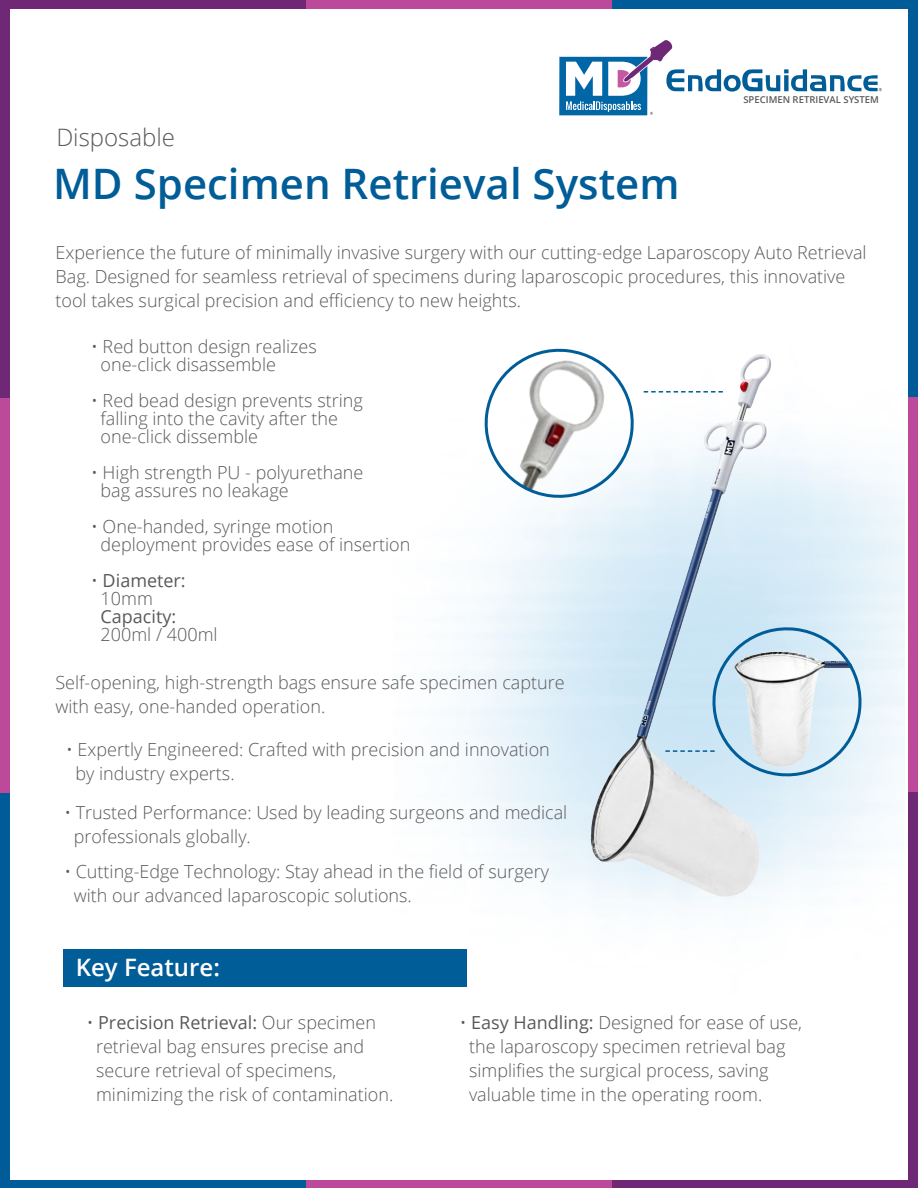
<style>
.page{position:relative;width:918px;height:1188px;background:#fff}
.page>*{position:absolute;margin:0;border:0;box-sizing:border-box;transform-origin:0 0}
.t1{font:600 42px "Open Sans";color:#005d98}
.t2{font:600 24px "Open Sans";color:#fff}
.t3{font:300 24px "Open Sans";color:#59595c}
.t4{font:300 18px/24px "Open Sans";color:#59595c}
.t5{font:18px/18px "Open Sans";color:#59595c}
.t6{font:600 9.45px "Open Sans";color:#59595c}
.s1{font-weight:300}
.s2{font-weight:400}
</style>
<div class="page">
<img style="left:393px;top:442px;width:512px;height:545px">
<div style="left:909px;top:2px;width:9px;height:395px;background:#005c98"></div>
<div style="left:909px;top:397px;width:9px;height:396px;background:#bc499a"></div>
<div style="left:909px;top:793px;width:9px;height:395px;background:#6e2875"></div>
<div style="left:0;top:1180px;width:306px;height:8px;background:#005c98"></div>
<div style="left:612px;top:0;width:306px;height:8px;background:#005c98"></div>
<div style="left:0;top:793px;width:9px;height:395px;background:#005c98"></div>
<div style="left:306px;top:1180px;width:306px;height:8px;background:#bc499a"></div>
<div style="left:306px;top:0;width:306px;height:8px;background:#bc499a"></div>
<div style="left:0;top:397px;width:9px;height:396px;background:#bc499a"></div>
<div style="left:612px;top:1180px;width:306px;height:8px;background:#6e2875"></div>
<div style="left:0;top:0;width:306px;height:8px;background:#6e2875"></div>
<div style="left:0;top:2px;width:9px;height:395px;background:#6e2875"></div>
<div style="left:559px;top:57px;width:88px;height:58px;background:#0066a5"></div>
<svg style="left:566px;top:40px;width:316px;height:75px"></svg>
<img style="left:584px;top:354px;width:194px;height:556px">
<div style="left:63px;top:950px;width:403px;height:37px;background:#005d98"></div>
<svg style="left:480px;top:348px;width:158px;height:154px"></svg>
<svg style="left:644px;top:391px;width:79px;height:2px"></svg>
<svg style="left:665px;top:623px;width:201px;height:158px"></svg>
<h2 class="t3" style="left:56px;top:121px;width:120px">Disposable</h2>
<h1 class="t1" style="left:53px;top:155px;width:628px">MD Specimen Retrieval System</h1>
<p class="t6" style="left:743px;top:93px;width:137px">SPECIMEN RETRIEVAL SYSTEM</p>
<p class="t4" style="left:56px;top:240px;width:813px">Experience the future of minimally invasive surgery with our cutting-edge Laparoscopy Auto Retrieval<br>Bag. Designed for seamless retrieval of specimens during laparoscopic procedures, this innovative tool takes surgical precision and efficiency to new heights.</p>
<p class="t4" style="left:101px;top:337px;width:218px;line-height:18px;text-indent:-9px">• Red button design realizes one-click disassemble</p>
<p class="t4" style="left:101px;top:391px;width:264px;line-height:18px;text-indent:-9px">• Red bead design prevents string falling into the cavity after the one-click dissemble</p>
<p class="t4" style="left:101px;top:463px;width:264px;line-height:18px;text-indent:-9px">• High strength PU - polyurethane bag assures no leakage</p>
<p class="t4" style="left:101px;top:517px;width:311px;line-height:18px;text-indent:-9px">• One-handed, syringe motion deployment provides ease of insertion</p>
<p class="t5" style="left:101px;top:571px;width:87px;text-indent:-9px"><span class="s1">•</span> Diameter:<br><span class="s1">10mm</span></p>
<p class="t5" style="left:101px;top:607px;width:77px">Capacity:</p>
<p class="t4" style="left:101px;top:622px;width:119px">200ml / 400ml</p>
<p class="t4" style="left:55px;top:670px;width:511px">Self-opening, high-strength bags ensure safe specimen capture with easy, one-handed operation.</p>
<p class="t4" style="left:75px;top:737px;width:476px;text-indent:-9px">• Expertly Engineered: Crafted with precision and innovation by industry experts.</p>
<p class="t4" style="left:74px;top:800px;width:495px;text-indent:-9px">• Trusted Performance: Used by leading surgeons and medical professionals globally.</p>
<p class="t4" style="left:74px;top:859px;width:477px;text-indent:-9px">• Cutting-Edge Technology: Stay ahead in the field of surgery with our advanced laparoscopic solutions.</p>
<h2 class="t2" style="left:76px;top:951px;width:146px">Key Feature:</h2>
<p class="t4" style="left:96px;top:1010px;width:299px;text-indent:-9px">• <span class="s2">Precision Retrieval:</span> Our specimen retrieval bag ensures precise and secure retrieval of specimens, minimizing the risk of contamination.</p>
<p class="t4" style="left:469px;top:1010px;width:335px;text-indent:-9px">• <span class="s2">Easy Handling:</span> Designed for ease of use, the laparoscopy specimen retrieval bag simplifies the surgical process, saving valuable time in the operating room.</p>
</div>
